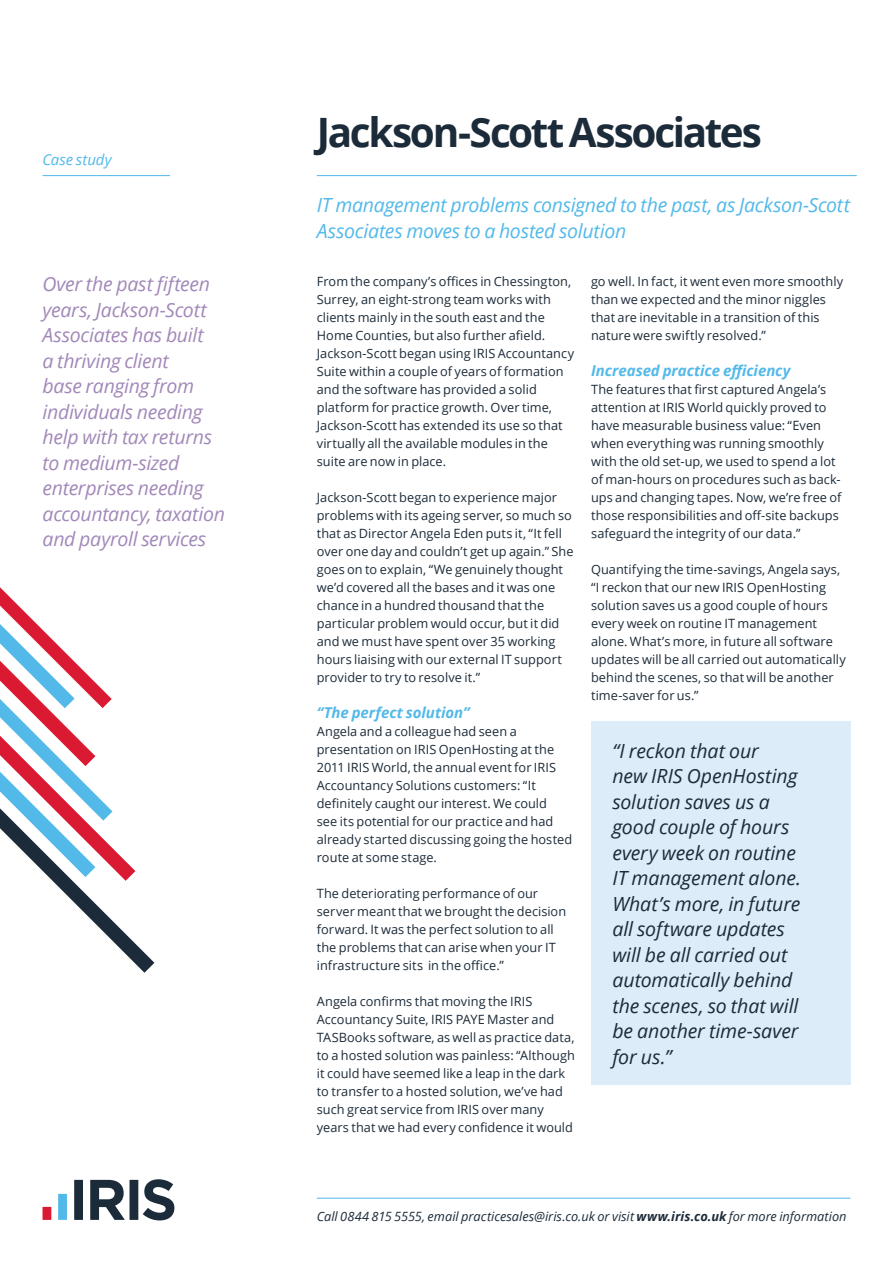
<style>
.page{position:relative;width:893px;height:1263px;background:#fff}
.page>*{position:absolute;margin:0;border:0;box-sizing:border-box;transform-origin:0 0}
.t1{font:700 40.5px "Open Sans";letter-spacing:-.055em;color:#1c2b39}
.t2{font:italic 19.5px/25.5px "Open Sans";letter-spacing:-.005em;color:#1c2b39}
.t3{font:italic 19.5px/25.5px "Open Sans";letter-spacing:-.015em;color:#a288b9}
.t4{font:italic 19.5px/25.5px "Open Sans";letter-spacing:-.015em;color:#52b9e9}
.t5{font:italic 700 15px "Open Sans";letter-spacing:-.005em;color:#52b9e9}
.t6{font:italic 15px "Open Sans";letter-spacing:-.005em;color:#52b9e9}
.t7{font:12.75px/18px "Open Sans";letter-spacing:.005em;color:#1c2b39}
.t8{font:italic 12.75px "Open Sans";color:#1c2b39}
.s1{font-weight:700}
</style>
<div class="page">
<div style="left:74px;top:1180px;width:9px;height:40px;background:#1c2b39"></div>
<div style="left:58px;top:1194px;width:9px;height:26px;background:#52b9e9"></div>
<div style="left:43px;top:1207px;width:8px;height:13px;background:#da1a32"></div>
<div style="left:130px;top:1180px;width:8px;height:40px;background:#1c2b39"></div>
<svg style="left:90px;top:1180px;width:35px;height:40px"></svg>
<svg style="left:143px;top:1179px;width:31px;height:41px"></svg>
<hr style="left:317px;top:175px;width:540px;height:1px;background:#52b9e9">
<hr style="left:43px;top:175px;width:127px;height:1px;background:#52b9e9">
<div style="left:591px;top:721px;width:259px;height:364px;background:#dcecf9"></div>
<hr style="left:317px;top:1198px;width:533px;height:1px;background:#52b9e9">
<svg style="left:0;top:587px;width:154px;height:386px"></svg>
<p class="t6" style="left:43px;top:149px;width:71px">Case study</p>
<h1 class="t1" style="left:317px;top:104px;width:447px">Jackson-Scott Associates</h1>
<h2 class="t4" style="left:317px;top:192px;width:535px">IT management problems consigned to the past, as Jackson-Scott<br>Associates moves to a hosted solution</h2>
<h2 class="t3" style="left:43px;top:271px;width:184px">Over the past fifteen years, Jackson-Scott<br>Associates has built<br>a thriving client<br>base ranging from individuals needing help with tax returns to medium-sized enterprises needing accountancy, taxation and payroll services</h2>
<p class="t7" style="left:317px;top:272px;width:259px">From the company’s offices in Chessington, Surrey, an eight-strong team works with clients mainly in the south east and the Home Counties, but also further afield.<br>Jackson-Scott began using IRIS Accountancy Suite within a couple of years of formation and the software has provided a solid platform for practice growth. Over time, Jackson-Scott has extended its use so that virtually all the available modules in the suite are now in place.</p>
<p class="t7" style="left:317px;top:488px;width:258px">Jackson-Scott began to experience major problems with its ageing server, so much so that as Director Angela Eden puts it, “It fell over one day and couldn’t get up again.” She goes on to explain, “We genuinely thought we’d covered all the bases and it was one chance in a hundred thousand that the particular problem would occur, but it did and we must have spent over 35 working hours liaising with our external IT support provider to try to resolve it.”</p>
<p class="t5" style="left:317px;top:702px;width:154px">“The perfect solution”</p>
<p class="t7" style="left:317px;top:722px;width:257px">Angela and a colleague had seen a presentation on IRIS OpenHosting at the 2011 IRIS World, the annual event for IRIS Accountancy Solutions customers: “It definitely caught our interest. We could<br>see its potential for our practice and had already started discussing going the hosted route at some stage.</p>
<p class="t7" style="left:317px;top:884px;width:251px">The deteriorating performance of our server meant that we brought the decision forward. It was the perfect solution to all the problems that can arise when your IT infrastructure sits in the office.”</p>
<p class="t7" style="left:317px;top:992px;width:260px">Angela confirms that moving the IRIS Accountancy Suite, IRIS PAYE Master and TASBooks software, as well as practice data, to a hosted solution was painless: “Although it could have seemed like a leap in the dark to transfer to a hosted solution, we’ve had such great service from IRIS over many years that we had every confidence it would</p>
<p class="t7" style="left:591px;top:272px;width:254px">go well. In fact, it went even more smoothly than we expected and the minor niggles that are inevitable in a transition of this nature were swiftly resolved.”</p>
<p class="t5" style="left:591px;top:360px;width:201px">Increased practice efficiency</p>
<p class="t7" style="left:591px;top:380px;width:252px">The features that first captured Angela’s attention at IRIS World quickly proved to have measurable business value: “Even when everything was running smoothly with the old set-up, we used to spend a lot of man-hours on procedures such as back&shy;ups and changing tapes. Now, we’re free of those responsibilities and off-site backups safeguard the integrity of our data.”</p>
<p class="t7" style="left:591px;top:560px;width:256px">Quantifying the time-savings, Angela says, “I reckon that our new IRIS OpenHosting solution saves us a good couple of hours every week on routine IT management alone. What’s more, in future all software updates will be all carried out automatically behind the scenes, so that will be another time-saver for us.”</p>
<p class="t2" style="left:612px;top:737px;width:190px">“I reckon that our<br>new IRIS OpenHosting solution saves us a good couple of hours every week on routine<br>IT management alone.<br>What’s more, in future all software updates will be all carried out automatically behind the scenes, so that will be another time-saver for us.”</p>
<p class="t8" style="left:317px;top:1207px;width:531px">Call 0844 815 5555, email practicesales@iris.co.uk or visit <span class="s1">www.iris.co.uk</span> for more information</p>
</div>
